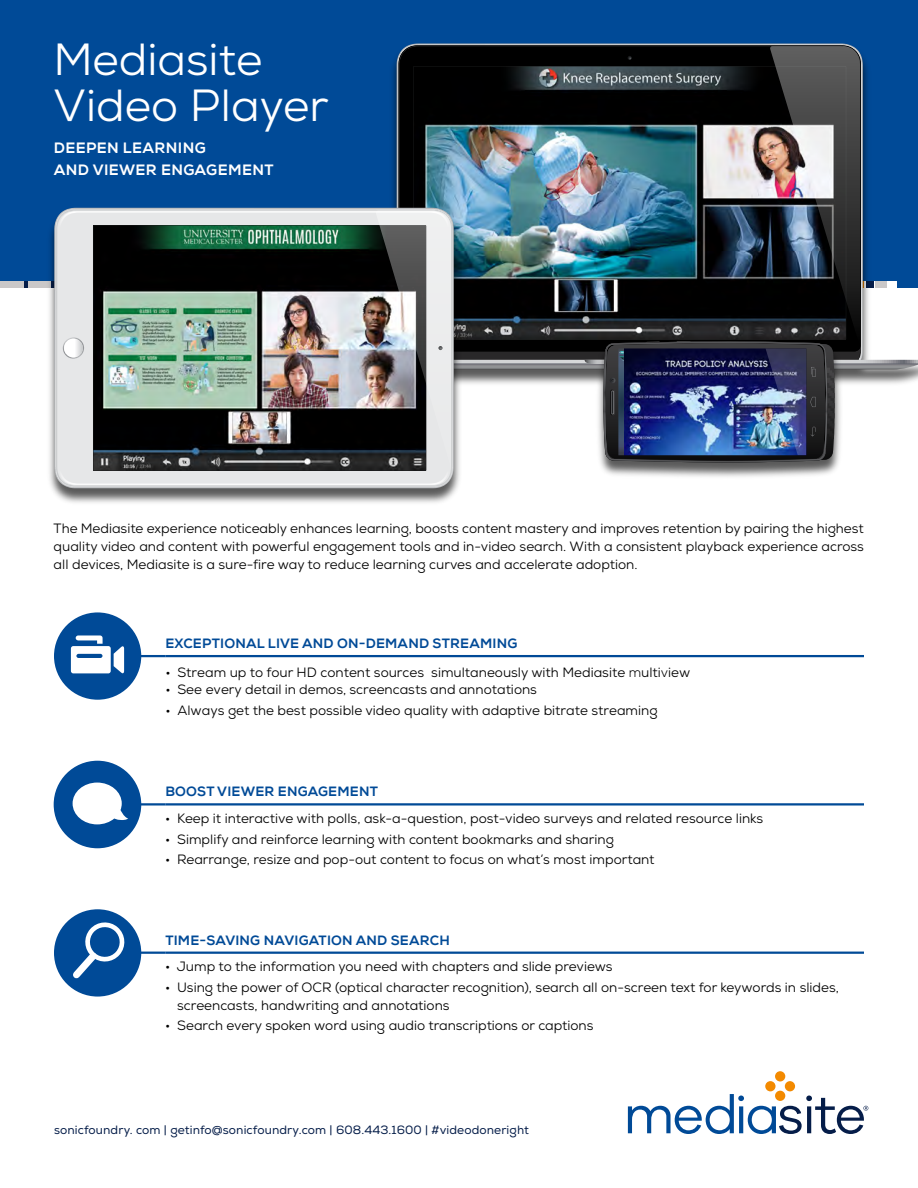
<style>
.page{position:relative;width:918px;height:1188px;background:#fff}
.page>*{position:absolute;margin:0;border:0;box-sizing:border-box;transform-origin:0 0}
.t1{font:45px/46.5px "Nexa";color:#fff}
.t2{font:15px/22.5px "Nexa X Bold";letter-spacing:.025em;color:#fff}
.t3{font:13.5px/18px "Nexa";color:#000}
.t4{font:13.5px "Nexa X Bold";letter-spacing:.015em;color:#004a97}
.t5{font:12px "Nexa";letter-spacing:.01em;color:#051d49}
.s1{font-family:"Nexa Demo";font-weight:300}
</style>
<div class="page">
<div style="left:0;top:0;width:918px;height:284px;background:#004a97"></div>
<div style="left:0;top:281px;width:79px;height:7px;background:#cac8c8"></div>
<svg style="left:24px;top:281px;width:3px;height:7px"></svg>
<div style="left:785px;top:1081px;width:10px;height:10px;background:#f38a00;border-radius:50%"></div>
<div style="left:765px;top:1081px;width:11px;height:10px;background:#f38a00;border-radius:50%"></div>
<div style="left:775px;top:1091px;width:10px;height:10px;background:#f38a00;border-radius:50%"></div>
<div style="left:775px;top:1071px;width:10px;height:10px;background:#f38a00;border-radius:50%"></div>
<svg style="left:628px;top:1094px;width:240px;height:40px"></svg>
<hr style="left:92px;top:952px;width:73px;height:2px;background:#004a97">
<hr style="left:165px;top:952px;width:699px;height:2px;background:#004a97">
<hr style="left:92px;top:803px;width:73px;height:3px;background:#004a97">
<hr style="left:165px;top:803px;width:699px;height:3px;background:#004a97">
<hr style="left:92px;top:655px;width:73px;height:2px;background:#004a97">
<hr style="left:165px;top:655px;width:699px;height:2px;background:#004a97">
<div style="left:54px;top:612px;width:87px;height:88px;background:#004a97;border-radius:50%"></div>
<svg style="left:71px;top:635px;width:53px;height:39px"></svg>
<div style="left:54px;top:909px;width:87px;height:88px;background:#004a97;border-radius:50%"></div>
<svg style="left:67px;top:917px;width:63px;height:68px"></svg>
<div style="left:54px;top:761px;width:87px;height:87px;background:#004a97;border-radius:50%"></div>
<svg style="left:73px;top:783px;width:55px;height:41px"></svg>
<img style="left:49px;top:229px;width:409px;height:274px">
<img style="left:52px;top:46px;width:866px;height:439px">
<h1 class="t1" style="left:54px;top:36px;width:276px">Mediasite<br>Video Player</h1>
<p class="t2" style="left:54px;top:137px;width:221px">DEEPEN LEARNING<br>AND VIEWER ENGAGEMENT</p>
<p class="t3" style="left:54px;top:520px;width:812px;text-align:justify">The Mediasite experience noticeably enhances learning, boosts content mastery and improves retention by pairing the highest quality video and content with powerful engagement tools and in-video search. With a consistent playback experience across all devices, Mediasite is a sure-fire way to reduce learning curves and accelerate adoption.</p>
<p class="t4" style="left:165px;top:635px;width:354px">EXCEPTIONAL LIVE AND ON-DEMAND STREAMING</p>
<p class="t3" style="left:165px;top:663px;width:527px">• Stream up to four HD content sources simultaneously with Mediasite <span class="s1">m</span>ulti<span class="s1">v</span>iew</p>
<p class="t3" style="left:165px;top:681px;width:373px">• See every detail in demos, screencasts and annotations</p>
<p class="t3" style="left:165px;top:701px;width:494px">• Always get the best possible video quality with adaptive bitrate streaming</p>
<p class="t4" style="left:165px;top:783px;width:214px">BOOST VIEWER ENGAGEMENT</p>
<p class="t3" style="left:165px;top:809px;width:600px">• Keep it interactive with polls, ask-a-question, post-video surveys and related resource links</p>
<p class="t3" style="left:165px;top:830px;width:450px">• Simplify and reinforce learning with content bookmarks and sharing</p>
<p class="t3" style="left:165px;top:850px;width:491px">• Rearrange, resize and pop-out content to focus on what’s most important</p>
<p class="t4" style="left:165px;top:932px;width:286px">TIME-SAVING NAVIGATION AND SEARCH</p>
<p class="t3" style="left:165px;top:958px;width:449px">• Jump to the information you need with chapters and slide previews</p>
<p class="t3" style="left:177px;top:978px;width:663px;text-indent:-12px">• Using the power of OCR (optical character recognition), search all on-screen text for keywords in slides, screencasts, handwriting and annotations</p>
<p class="t3" style="left:165px;top:1017px;width:430px">• Search every spoken word using audio transcriptions or captions</p>
<p class="t5" style="left:54px;top:1122px;width:476px">sonicfoundry. com | getinfo@sonicfoundry.com | 608.443.1600 | #videodoneright</p>
</div>
